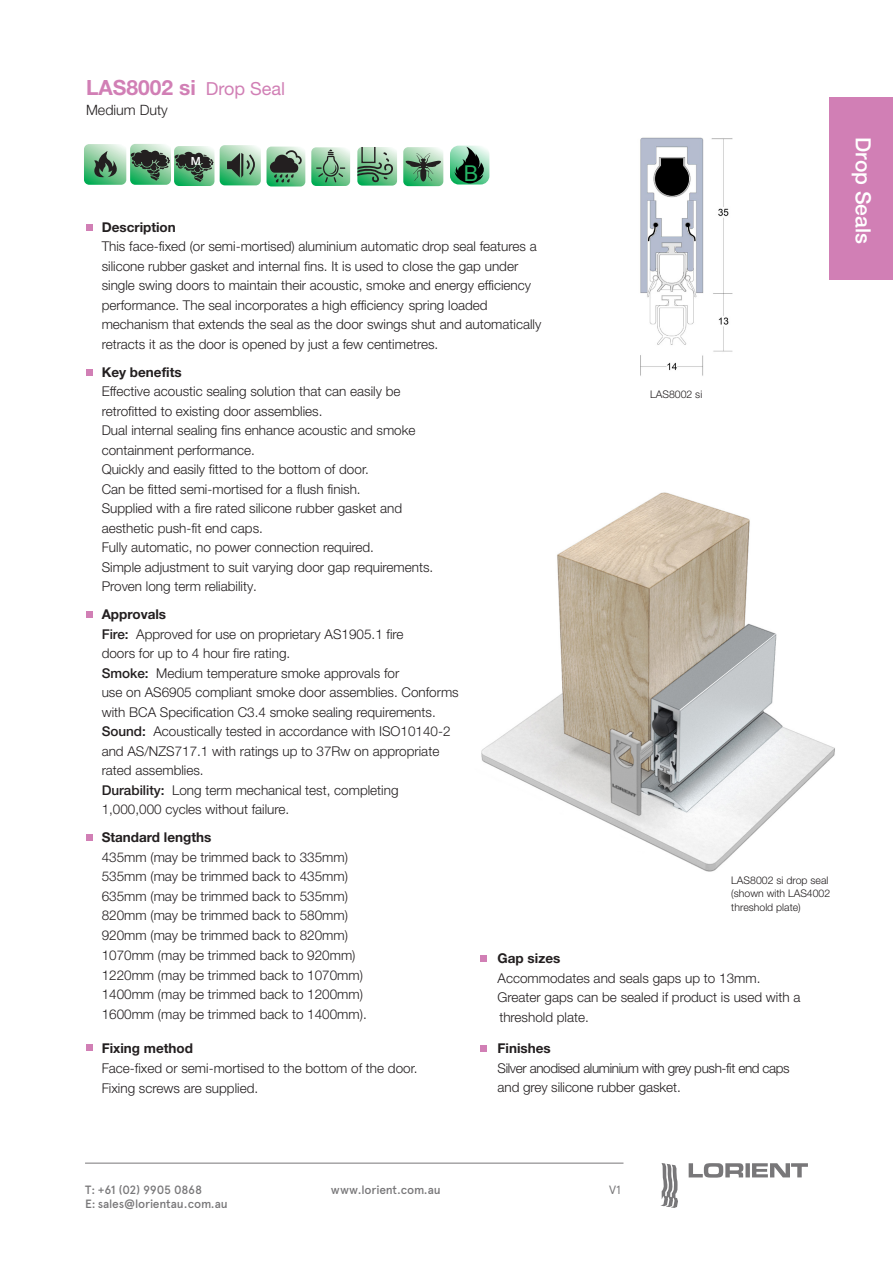
<style>
.page{position:relative;width:893px;height:1263px;background:#fff}
.page>*{position:absolute;margin:0;border:0;box-sizing:border-box;transform-origin:0 0}
.t1{font:21.75px "Arial";color:#25b264}
.Seal_No_left{font:700 21px "Helvetica Neue LT Pro";color:#d17fb5}
.t2{font:500 21px "Helvetica Neue LT Pro";color:#fff}
.Seal_No_left-2{font:300 14.25px "Helvetica Neue LT Pro";color:#231f20}
.location_bullet{font:300 13.5px/19.5px "Helvetica Neue LT Pro";color:#231f20}
.location_bullet-2{font:300 13.5px/19.5px "Helvetica Neue LT Pro";letter-spacing:-.03em;color:#231f20}
.location_bullet-3{font:700 13.5px "Helvetica Neue LT Pro";color:#231f20}
.t3{font:500 12px/14.4px "Apercu Pro";letter-spacing:-.015em;color:#787779}
.t4{font:12px "Apercu Pro";color:#787779}
.t5{font:500 11.25px "Helvetica Neue LT Pro";color:#fff}
.t6{font:300 10.5px/13.5px "Helvetica Neue LT Pro";color:#231f20}
.s1{font-family:"Helvetica Neue LT";font-weight:400;font-size:18px}
.s2{font-weight:700}
.s3{font-weight:500}
</style>
<div class="page">
<svg style="left:660px;top:1163px;width:18px;height:45px"></svg>
<svg style="left:689px;top:1163px;width:119px;height:14px"></svg>
<hr style="left:85px;top:1163px;width:538px;height:1px;background:#787779">
<div style="left:829px;top:98px;width:64px;height:182px;background:#d17fb5"></div>
<img style="left:481px;top:492px;width:354px;height:380px">
<img style="left:640px;top:137px;width:93px;height:239px">
<svg style="left:86px;top:612px;width:6px;height:6px"></svg>
<svg style="left:86px;top:1044px;width:6px;height:6px"></svg>
<svg style="left:86px;top:369px;width:6px;height:6px"></svg>
<svg style="left:86px;top:834px;width:6px;height:6px"></svg>
<svg style="left:86px;top:224px;width:6px;height:6px"></svg>
<svg style="left:357px;top:147px;width:40px;height:39px"></svg>
<div style="left:361px;top:147px;width:14px;height:16px;border:1px solid #231f20"></div>
<svg style="left:403px;top:147px;width:40px;height:39px;background:#77b08b"></svg>
<svg style="left:311px;top:147px;width:39px;height:39px;background:#81be95"></svg>
<svg style="left:220px;top:145px;width:85px;height:41px;background:#7dad8d"></svg>
<svg style="left:450px;top:146px;width:39px;height:39px;background:#5a876f"></svg>
<svg style="left:84px;top:144px;width:130px;height:42px;background:#75a485"></svg>
<svg style="left:481px;top:955px;width:6px;height:6px"></svg>
<svg style="left:481px;top:1046px;width:6px;height:6px"></svg>
<p class="Seal_No_left" style="left:86px;top:75px;width:201px">LAS8002 si <span class="s1">Drop Seal</span></p>
<p class="Seal_No_left-2" style="left:86px;top:101px;width:83px">Medium Duty</p>
<p class="t5" style="left:191px;top:154px;width:12px">M</p>
<p class="t1" style="left:464px;top:159px;width:16px">B</p>
<p class="location_bullet" style="left:102px;top:217px;width:441px"><span class="s2">Description<br></span>This face-fixed (or semi-mortised) aluminium automatic drop seal features a silicone rubber gasket and internal fins. It is used to close the gap under single swing doors to maintain their acoustic, smoke and energy efficiency performance. The seal incorporates a high efficiency spring loaded mechanism that extends the seal as the door swings shut and automatically retracts it as the door is opened by just a few centimetres.</p>
<p class="location_bullet" style="left:102px;top:362px;width:333px"><span class="s2">Key benefits<br></span>Effective acoustic sealing solution that can easily be retrofitted to existing door assemblies.<br>Dual internal sealing fins enhance acoustic and smoke containment performance.<br>Quickly and easily fitted to the bottom of door.<br>Can be fitted semi-mortised for a flush finish.<br>Supplied with a fire rated silicone rubber gasket and aesthetic push-fit end caps.<br>Fully automatic, no power connection required.<br>Simple adjustment to suit varying door gap requirements.<br>Proven long term reliability.</p>
<p class="location_bullet" style="left:102px;top:604px;width:359px"><span class="s2">Approvals<br></span><span class="s3">Fire:</span> Approved for use on proprietary AS1905.1 fire<br>doors for up to 4 hour fire rating.<br><span class="s3">Smoke:</span> Medium temperature smoke approvals for<br>use on AS6905 compliant smoke door assemblies. Conforms with BCA Specification C3.4 smoke sealing requirements.<br><span class="s3">Sound:</span> Acoustically tested in accordance with ISO10140-2 and AS/NZS717.1 with ratings up to 37Rw on appropriate rated assemblies.<br><span class="s3">Durability:</span> Long term mechanical test, completing 1,000,000 cycles without failure.</p>
<p class="location_bullet-3" style="left:102px;top:829px;width:111px">Standard lengths</p>
<p class="location_bullet" style="left:102px;top:847px;width:248px;text-align:justify">435mm (may be trimmed back to 335mm)<br>535mm (may be trimmed back to 435mm)<br>635mm (may be trimmed back to 535mm)<br>820mm (may be trimmed back to 580mm)<br>920mm (may be trimmed back to 820mm)</p>
<p class="location_bullet" style="left:102px;top:946px;width:263px">1070mm (may be trimmed back to 920mm)<br>1220mm (may be trimmed back to 1070mm)</p>
<p class="location_bullet" style="left:102px;top:985px;width:267px">1400mm (may be trimmed back to 1200mm)<br>1600mm (may be trimmed back to 1400mm).</p>
<p class="location_bullet-3" style="left:102px;top:1039px;width:93px">Fixing method</p>
<p class="location_bullet" style="left:102px;top:1058px;width:317px">Face-fixed or semi-mortised to the bottom of the door.<br>Fixing screws are supplied.</p>
<p class="t6" style="left:650px;top:388px;width:54px">LAS8002 si</p>
<p class="t6" style="left:731px;top:873px;width:101px">LAS8002 si drop seal (shown with LAS4002 threshold plate)</p>
<p class="location_bullet" style="left:498px;top:948px;width:304px"><span class="s2">Gap sizes<br></span>Accommodates and seals gaps up to 13mm.<br>Greater gaps can be sealed if product is used with a threshold plate.</p>
<p class="location_bullet-3" style="left:498px;top:1040px;width:55px">Finishes</p>
<p class="location_bullet-2" style="left:498px;top:1058px;width:294px">Silver anodised aluminium with grey push-fit end caps and grey silicone rubber gasket.</p>
<p class="t2" style="left:876px;top:137px;width:108px;rotate:90deg">Drop Seals</p>
<p class="t3" style="left:85px;top:1181px;width:144px">T: +61 (02) 9905 0868<br>E: sales@lorientau.com.au</p>
<p class="t3" style="left:331px;top:1181px;width:111px">www.lorient.com.au</p>
<p class="t4" style="left:609px;top:1180px;width:13px">V1</p>
</div>
